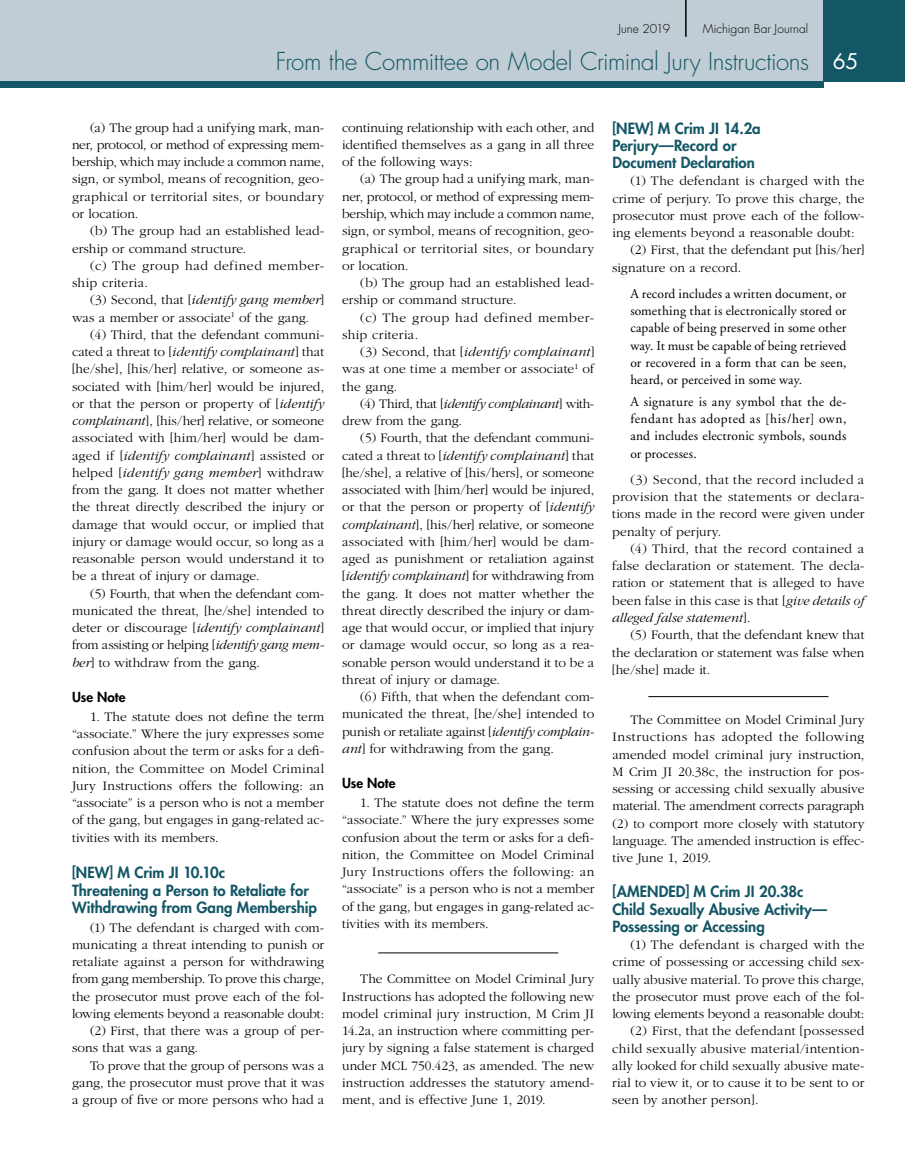
<style>
.page{position:relative;width:905px;height:1175px;background:#fff}
.page>*{position:absolute;margin:0;border:0;box-sizing:border-box;transform-origin:0 0}
.t1{font:300 24px "Futura";letter-spacing:-.01em;color:#135665}
.t2{font:800 15px/17.2px "Futura";color:#135665}
.t3{font:300 13.5px/17.2px "Garamond";letter-spacing:.005em;color:#000;text-align:justify}
.t4{font:13.5px/17.2px "Adobe Garamond";letter-spacing:.01em;color:#000;text-align:justify}
.t5{font:300 13.5px "Garamond";letter-spacing:.025em;color:#000}
.t6{font:300 13.5px/17.2px "Garamond";letter-spacing:.04em;color:#000}
.t7{font:300 13.5px "Garamond";letter-spacing:-.02em;color:#000}
.t8{font:300 13.5px "Garamond";letter-spacing:-.015em;color:#000}
.t9{font:800 13.5px "Futura";letter-spacing:.005em;color:#000}
.t10{font:300 12px "Futura";color:#000}
.s1{font-weight:400;font-size:21px;color:#fff}
.s2{font-style:italic}
</style>
<div class="page">
<div style="left:0;top:0;width:823px;height:82px;background:#c1cdd4"></div>
<div style="left:0;top:82px;width:823px;height:6px;background:#135665"></div>
<div style="left:823px;top:0;width:81px;height:82px;background:#135665"></div>
<hr style="left:685px;top:0;width:1px;height:37px;background:#000">
<hr style="left:378px;top:952px;width:180px;height:1px;background:#000">
<hr style="left:648px;top:696px;width:180px;height:1px;background:#000">
<p class="t10" style="left:618px;top:21px;width:53px">June 2019</p>
<p class="t10" style="left:702px;top:21px;width:107px">Michigan Bar Journal</p>
<h1 class="t1" style="left:276px;top:46px;width:584px">From the Committee on Model Criminal Jury Instructions <span class="s1">65</span></h1>
<p class="t3" style="left:72px;top:119px;width:254px;text-indent:18px">(a) The group had a unifying mark, man&shy;ner, protocol, or method of expressing mem&shy;bership, which may include a common name, sign, or symbol, means of recognition, geo&shy;graphical or territorial sites, or boundary or location.</p>
<p class="t3" style="left:72px;top:223px;width:254px;text-indent:18px">(b) The group had an established lead&shy;ership or command structure.</p>
<p class="t6" style="left:72px;top:257px;width:254px;text-indent:18px">(c) The group had defined member&shy;ship criteria.</p>
<p class="t3" style="left:72px;top:292px;width:254px;text-indent:18px">(3) Second, that [<span class="s2">identify gang member</span>] was a member or associate<sup>1</sup> of the gang.</p>
<p class="t3" style="left:72px;top:326px;width:254px;text-indent:18px">(4) Third, that the defendant communi&shy;cated a threat to [<span class="s2">identify complainant</span>] that [he/she], [his/her] relative, or someone as&shy;sociated with [him/her] would be injured, or that the person or property of [<span class="s2">identify complainant</span>], [his/her] relative, or someone associated with [him/her] would be dam&shy;aged if [<span class="s2">identify complainant</span>] assisted or helped [<span class="s2">identify gang member</span>] withdraw from the gang. It does not matter whether the threat directly described the injury or damage that would occur, or implied that injury or damage would occur, so long as a reasonable person would understand it to be a threat of injury or damage.</p>
<p class="t3" style="left:72px;top:585px;width:254px;text-indent:18px">(5) Fourth, that when the defendant com&shy;municated the threat, [he/she] intended to deter or discourage [<span class="s2">identify complainant</span>] from assisting or helping [<span class="s2">identify gang mem&shy;ber</span>] to withdraw from the gang.</p>
<p class="t9" style="left:72px;top:688px;width:55px">Use Note</p>
<p class="t3" style="left:72px;top:708px;width:254px;text-indent:18px">1. The statute does not define the term “associate.” Where the jury expresses some confusion about the term or asks for a defi&shy;nition, the Committee on Model Criminal Jury Instructions offers the following: an “associate” is a person who is not a member of the gang, but engages in gang-related ac&shy;tivities with its members.</p>
<p class="t2" style="left:72px;top:863px;width:246px">[NEW] M Crim JI 10.10c<br>Threatening a Person to Retaliate for<br>Withdrawing from Gang Membership</p>
<p class="t3" style="left:90px;top:919px;width:235px">(1) The defendant is charged with com-</p>
<p class="t3" style="left:72px;top:936px;width:254px">municating a threat intending to punish or</p>
<p class="t3" style="left:72px;top:953px;width:253px">retaliate against a person for withdrawing</p>
<p class="t8" style="left:72px;top:972px;width:254px">from gang membership. To prove this charge,</p>
<p class="t3" style="left:72px;top:988px;width:254px">the prosecutor must prove each of the fol-</p>
<p class="t7" style="left:72px;top:1006px;width:254px">lowing elements beyond a reasonable doubt:</p>
<p class="t3" style="left:90px;top:1022px;width:235px">(2) First, that there was a group of per-</p>
<p class="t3" style="left:72px;top:1039px;width:127px">sons that was a gang.</p>
<p class="t3" style="left:90px;top:1057px;width:236px">To prove that the group of persons was a</p>
<p class="t3" style="left:72px;top:1074px;width:254px">gang, the prosecutor must prove that it was</p>
<p class="t3" style="left:72px;top:1091px;width:254px">a group of five or more persons who had a</p>
<p class="t3" style="left:342px;top:119px;width:254px">continuing relationship with each other, and identified themselves as a gang in all three of the following ways:</p>
<p class="t3" style="left:342px;top:171px;width:254px;text-indent:18px">(a) The group had a unifying mark, man&shy;ner, protocol, or method of expressing mem&shy;bership, which may include a common name, sign, or symbol, means of recognition, geo&shy;graphical or territorial sites, or boundary or location.</p>
<p class="t3" style="left:342px;top:274px;width:254px;text-indent:18px">(b) The group had an established lead&shy;ership or command structure.</p>
<p class="t6" style="left:342px;top:309px;width:254px;text-indent:18px">(c) The group had defined member&shy;ship criteria.</p>
<p class="t3" style="left:342px;top:343px;width:254px;text-indent:18px">(3) Second, that [<span class="s2">identify complainant</span>] was at one time a member or associate<sup>1</sup> of the gang.</p>
<p class="t3" style="left:342px;top:395px;width:254px;text-indent:18px">(4) Third, that [<span class="s2">identify complainant</span>] with&shy;drew from the gang.</p>
<p class="t3" style="left:342px;top:430px;width:254px;text-indent:18px">(5) Fourth, that the defendant communi&shy;cated a threat to [<span class="s2">identify complainant</span>] that [he/she], a relative of [his/hers], or someone associated with [him/her] would be injured, or that the person or property of [<span class="s2">identify complainant</span>], [his/her] relative, or someone associated with [him/her] would be dam&shy;aged as punishment or retaliation against [<span class="s2">identify complainant</span>] for withdrawing from the gang. It does not matter whether the threat directly described the injury or dam&shy;age that would occur, or implied that injury or damage would occur, so long as a rea&shy;sonable person would understand it to be a threat of injury or damage.</p>
<p class="t3" style="left:342px;top:688px;width:254px;text-indent:18px">(6) Fifth, that when the defendant com&shy;municated the threat, [he/she] intended to punish or retaliate against [<span class="s2">identify complain&shy;ant</span>] for withdrawing from the gang.</p>
<p class="t9" style="left:342px;top:774px;width:55px">Use Note</p>
<p class="t3" style="left:342px;top:794px;width:254px;text-indent:18px">1. The statute does not define the term “associate.” Where the jury expresses some confusion about the term or asks for a defi&shy;nition, the Committee on Model Criminal Jury Instructions offers the following: an “associate” is a person who is not a member of the gang, but engages in gang-related ac&shy;tivities with its members.</p>
<p class="t3" style="left:342px;top:970px;width:254px;text-indent:18px">The Committee on Model Criminal Jury Instructions has adopted the following new model criminal jury instruction, M Crim JI 14.2a, an instruction where committing per&shy;jury by signing a false statement is charged under MCL 750.423, as amended. The new instruction addresses the statutory amend&shy;ment, and is effective June 1, 2019.</p>
<p class="t2" style="left:612px;top:119px;width:150px">[NEW] M Crim JI 14.2a<br>Perjury—Record or<br>Document Declaration</p>
<p class="t5" style="left:630px;top:174px;width:235px">(1) The defendant is charged with the</p>
<p class="t3" style="left:612px;top:190px;width:253px">crime of perjury. To prove this charge, the</p>
<p class="t3" style="left:612px;top:207px;width:254px">prosecutor must prove each of the follow-</p>
<p class="t3" style="left:612px;top:224px;width:244px">ing elements beyond a reasonable doubt:</p>
<p class="t3" style="left:630px;top:242px;width:236px">(2) First, that the defendant put [his/her]</p>
<p class="t3" style="left:612px;top:259px;width:130px">signature on a record.</p>
<p class="t4" style="left:630px;top:285px;width:218px">A record includes a written document, or something that is electronically stored or capable of being preserved in some other way. It must be capable of being retrieved or recovered in a form that can be seen, heard, or perceived in some way.</p>
<p class="t4" style="left:630px;top:393px;width:218px">A signature is any symbol that the de&shy;fendant has adopted as [his/her] own, and includes electronic symbols, sounds or processes.</p>
<p class="t3" style="left:612px;top:471px;width:254px;text-indent:18px">(3) Second, that the record included a provision that the statements or declara&shy;tions made in the record were given under penalty of perjury.</p>
<p class="t3" style="left:612px;top:540px;width:254px;text-indent:18px">(4) Third, that the record contained a false declaration or statement. The decla&shy;ration or statement that is alleged to have been false in this case is that [<span class="s2">give details of alleged false statement</span>].</p>
<p class="t3" style="left:612px;top:626px;width:254px;text-indent:18px">(5) Fourth, that the defendant knew that the declaration or statement was false when [he/she] made it.</p>
<p class="t3" style="left:612px;top:711px;width:254px;text-indent:18px">The Committee on Model Criminal Jury Instructions has adopted the following amended model criminal jury instruction, M Crim JI 20.38c, the instruction for pos&shy;sessing or accessing child sexually abusive material. The amendment corrects paragraph (2) to comport more closely with statutory language. The amended instruction is effec&shy;tive June 1, 2019.</p>
<p class="t2" style="left:612px;top:883px;width:216px">[AMENDED] M Crim JI 20.38c<br>Child Sexually Abusive Activity—<br>Possessing or Accessing</p>
<p class="t5" style="left:630px;top:937px;width:235px">(1) The defendant is charged with the</p>
<p class="t3" style="left:612px;top:953px;width:254px">crime of possessing or accessing child sex-</p>
<p class="t3" style="left:612px;top:971px;width:254px">ually abusive material. To prove this charge,</p>
<p class="t3" style="left:612px;top:988px;width:254px">the prosecutor must prove each of the fol-</p>
<p class="t7" style="left:612px;top:1006px;width:254px">lowing elements beyond a reasonable doubt:</p>
<p class="t5" style="left:630px;top:1024px;width:235px">(2) First, that the defendant [possessed</p>
<p class="t5" style="left:612px;top:1041px;width:254px">child sexually abusive material/intention-</p>
<p class="t3" style="left:612px;top:1057px;width:254px">ally looked for child sexually abusive mate-</p>
<p class="t3" style="left:612px;top:1074px;width:253px">rial to view it, or to cause it to be sent to or</p>
<p class="t3" style="left:612px;top:1091px;width:148px">seen by another person].</p>
</div>
